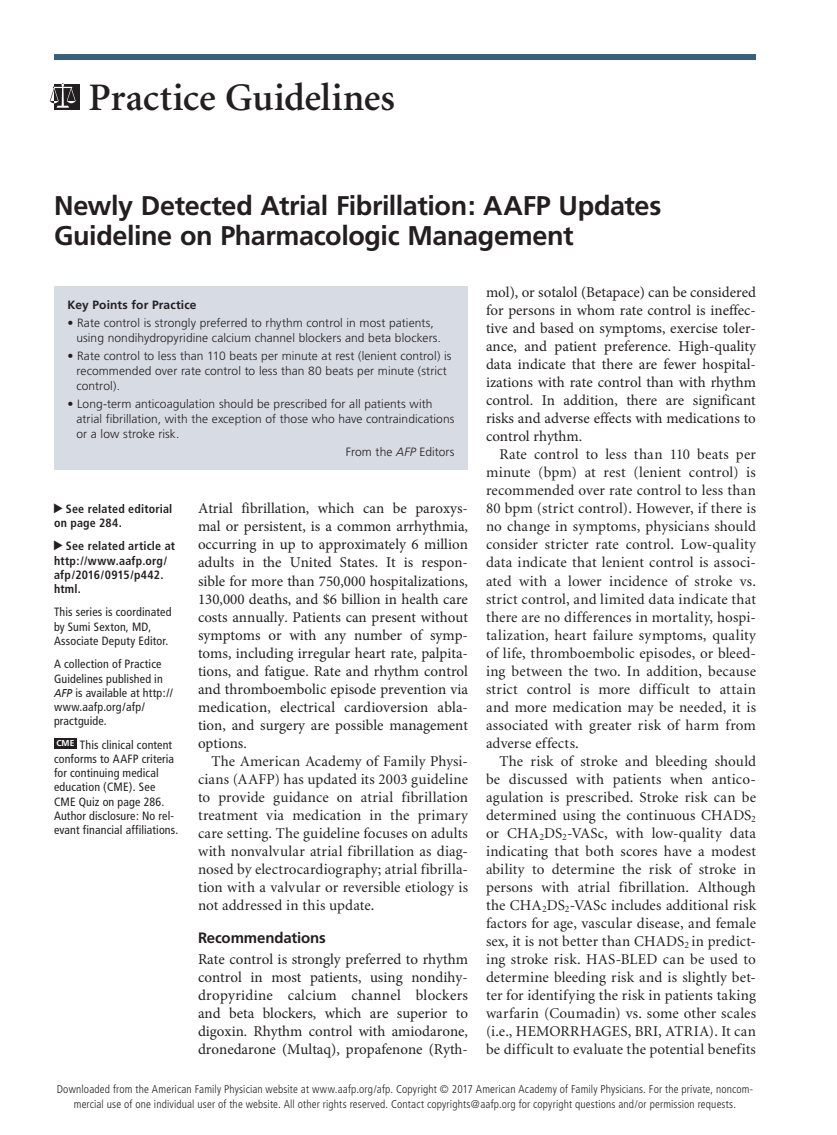
<style>
.page{position:relative;width:837px;height:1135px;background:#fff}
.page>*{position:absolute;margin:0;border:0;box-sizing:border-box;transform-origin:0 0}
.department_name{font:600 39px "Minion";color:#231f20}
.article_title{font:700 27px/30px "Frutiger";letter-spacing:-.015em;color:#231f20}
.body_text{font:15px/18px "Minion";letter-spacing:.01em;color:#231f20;text-align:justify}
.body_noindent{font:15px/18px "Minion Pro";color:#231f20;text-align:justify}
.head1{font:700 15px "Frutiger";letter-spacing:-.01em;color:#231f20}
.t1{font:italic 12.75px "Minion";letter-spacing:.005em;color:#231f20}
.t2{font:italic 600 12.75px "Minion";letter-spacing:.005em;color:#231f20}
.t3{font:12.75px "Minion";letter-spacing:.03em;color:#231f20}
.table_data{font:300 12px/15px "Frutiger";letter-spacing:.005em;color:#231f20}
.blurb{font:condensed 12px/14.2px "Frutiger";letter-spacing:.01em;color:#231f20}
.blurb-2{font:700 condensed 12px/14.2px "Frutiger";letter-spacing:.015em;color:#231f20}
.table_data-2{font:700 12px "Frutiger";letter-spacing:.01em;color:#231f20}
.copyright{font:300 condensed 11.25px/15px "Frutiger";letter-spacing:.015em;color:#231f20;text-align:center}
.t4{font:700 8.55px "Frutiger";color:#fff}
.s1{font-style:italic}
.s2{font-style:italic;font-stretch:normal;font-size:11.4px}
.s3{font-family:"Frutiger";font-weight:700;font-style:normal;font-size:15px}
</style>
<div class="page">
<div style="left:54px;top:737px;width:23px;height:11px;background:#231f20"></div>
<div style="left:54px;top:286px;width:414px;height:183px;background:#d6dbe4"></div>
<div style="left:54px;top:54px;width:702px;height:6px;background:#38607a"></div>
<div style="left:54px;top:85px;width:26px;height:25px;background:#231f20"></div>
<svg style="left:50px;top:84px;width:26px;height:24px"></svg>
<p class="department_name" style="left:88px;top:77px;width:308px">Practice Guidelines</p>
<p class="article_title" style="left:54px;top:191px;width:609px">Newly Detected Atrial Fibrillation: AAFP Updates<br>Guideline on Pharmacologic Management</p>
<p class="table_data-2" style="left:68px;top:297px;width:131px">Key Points for Practice</p>
<p class="table_data" style="left:76px;top:315px;width:366px;text-indent:-9px">• Rate control is strongly preferred to rhythm control in most patients, using nondihydropyridine calcium channel blockers and beta blockers.</p>
<p class="table_data" style="left:76px;top:348px;width:376px;text-indent:-9px">• Rate control to less than 110 beats per minute at rest (lenient control) is recommended over rate control to less than 80 beats per minute (strict control).</p>
<p class="table_data" style="left:76px;top:396px;width:379px;text-indent:-9px">• Long-term anticoagulation should be prescribed for all patients with atrial fibrillation, with the exception of those who have contraindications or a low stroke risk.</p>
<p class="table_data" style="left:346px;top:444px;width:110px">From the <span class="s1">AFP</span> Editors</p>
<p class="blurb-2" style="left:54px;top:501px;width:120px;text-indent:12px">See related editorial on page 284.</p>
<p class="blurb-2" style="left:54px;top:539px;width:123px;text-indent:12px">See related article at http://www.aafp.org/ afp/2016/0915/p442. html.</p>
<p class="blurb" style="left:54px;top:605px;width:119px">This series is coordinated by Sumi Sexton, MD,<br>Associate Deputy Editor.</p>
<p class="blurb" style="left:54px;top:657px;width:121px">A collection of Practice<br>Guidelines published in<br><span class="s2">AFP</span> is available at http:// www.aafp.org/afp/ practguide.</p>
<p class="t4" style="left:56px;top:738px;width:20px">CME</p>
<p class="blurb" style="left:54px;top:737px;width:126px;text-indent:26px">This clinical content conforms to AAFP criteria for continuing medical education (CME). See<br>CME Quiz on page 286.<br>Author disclosure: No rel&shy;evant financial affiliations.</p>
<p class="body_noindent" style="left:198px;top:499px;width:272px">Atrial fibrillation, which can be paroxys&shy;mal or persistent, is a common arrhythmia, occurring in up to approximately 6 million adults in the United States. It is respon&shy;sible for more than 750,000 hospitalizations, 130,000 deaths, and $6 billion in health care costs annually. Patients can present without symptoms or with any number of symp&shy;toms, including irregular heart rate, palpita&shy;tions, and fatigue. Rate and rhythm control and thromboembolic episode prevention via medication, electrical cardioversion abla&shy;tion, and surgery are possible management options.</p>
<p class="body_text" style="left:198px;top:752px;width:272px;text-indent:14px">The American Academy of Family Physi&shy;cians (AAFP) has updated its 2003 guideline to provide guidance on atrial fibrillation treatment via medication in the primary care setting. The guideline focuses on adults with nonvalvular atrial fibrillation as diag&shy;nosed by electrocardiography; atrial fibrilla&shy;tion with a valvular or reversible etiology is not addressed in this update.</p>
<p class="head1" style="left:198px;top:928px;width:129px">Recommendations</p>
<p class="body_noindent" style="left:198px;top:949px;width:272px">Rate control is strongly preferred to rhythm control in most patients, using nondihy&shy;dropyridine calcium channel blockers and beta blockers, which are superior to digoxin. Rhythm control with amiodarone, dronedarone (Multaq), propafenone (Ryth-</p>
<p class="body_noindent" style="left:486px;top:283px;width:272px">mol), or sotalol (Betapace) can be considered for persons in whom rate control is ineffec&shy;tive and based on symptoms, exercise toler&shy;ance, and patient preference. High-quality data indicate that there are fewer hospital&shy;izations with rate control than with rhythm control. In addition, there are significant risks and adverse effects with medications to control rhythm.</p>
<p class="body_text" style="left:486px;top:446px;width:272px;text-indent:14px">Rate control to less than 110 beats per minute (bpm) at rest (lenient control) is recommended over rate control to less than 80 bpm (strict control). However, if there is no change in symptoms, physicians should consider stricter rate control. Low-quality data indicate that lenient control is associ&shy;ated with a lower incidence of stroke vs. strict control, and limited data indicate that there are no differences in mortality, hospi&shy;talization, heart failure symptoms, quality of life, thromboembolic episodes, or bleed&shy;ing between the two. In addition, because strict control is more difficult to attain and more medication may be needed, it is associated with greater risk of harm from adverse effects.</p>
<p class="body_text" style="left:486px;top:752px;width:272px;text-indent:14px">The risk of stroke and bleeding should be discussed with patients when antico&shy;agulation is prescribed. Stroke risk can be determined using the continuous CHADS<sub>2 </sub>or CHA<sub>2</sub>DS<sub>2</sub>-VASc, with low-quality data indicating that both scores have a modest ability to determine the risk of stroke in persons with atrial fibrillation. Although the CHA<sub>2</sub>DS<sub>2</sub>-VASc includes additional risk factors for age, vascular disease, and female sex, it is not better than CHADS<sub>2</sub> in predict&shy;ing stroke risk. HAS-BLED can be used to determine bleeding risk and is slightly bet&shy;ter for identifying the risk in patients taking warfarin (Coumadin) vs. some other scales (i.e., HEMORRHAGES, BRI, ATRIA). It can be difficult to evaluate the potential benefits</p>
<p class="t2" style="left:54px;top:1080px;width:175px"><span class="s3">332</span> American Family Physician</p>
<p class="t3" style="left:357px;top:1080px;width:97px">www.aafp.org/afp</p>
<p class="t1" style="left:542px;top:1080px;width:214px">Volume 96, Number 5 ◆ September 1, 2017</p>
<p class="copyright" style="left:57px;top:1081px;width:698px">Downloaded from the American Family Physician website at www.aafp.org/afp. Copyright © 2017 American Academy of Family Physicians. For the private, noncom&shy;mercial use of one individual user of the website. All other rights reserved. Contact copyrights@aafp.org for copyright questions and/or permission requests.</p>
</div>
